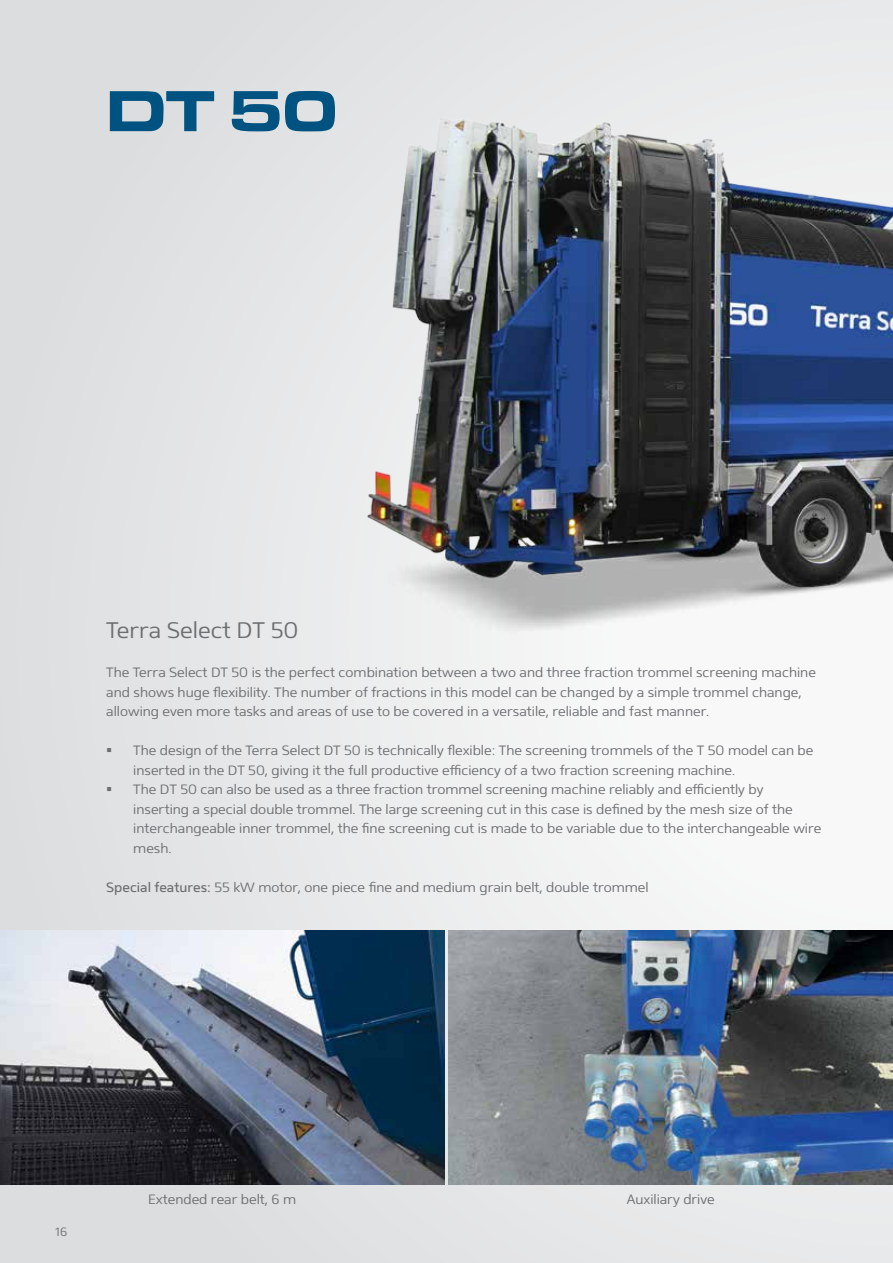
<style>
.page{position:relative;width:893px;height:1263px;background:#fff}
.page>*{position:absolute;margin:0;border:0;box-sizing:border-box;transform-origin:0 0}
.t1{font:700 expanded 60px "Eurostile MN";color:#005381}
.t2{font:300 22.5px "Mentone";color:#6d6e71}
.t3{font:300 13.5px/19.5px "Mentone";color:#6d6e71}
.t4{font:300 12px "Mentone";color:#6d6e71}
.s1{font-weight:400}
</style>
<div class="page">
<div style="left:0;top:0;width:893px;height:1263px;background:linear-gradient(to right,#dcdddf,#f3f3f4)"></div>
<img style="left:310px;top:106px;width:583px;height:600px">
<img style="left:0;top:931px;width:444px;height:253px">
<img style="left:449px;top:931px;width:444px;height:253px">
<svg style="left:107px;top:748px;width:4px;height:4px"></svg>
<svg style="left:107px;top:787px;width:4px;height:4px"></svg>
<h1 class="t1" style="left:106px;top:77px;width:232px">DT 50</h1>
<h2 class="t2" style="left:106px;top:617px;width:194px">Terra Select DT 50</h2>
<p class="t3" style="left:106px;top:663px;width:711px">The Terra Select DT 50 is the perfect combination between a two and three fraction trommel screening machine and shows huge flexibility. The number of fractions in this model can be changed by a simple trommel change, allowing even more tasks and areas of use to be covered in a versatile, reliable and fast manner.</p>
<p class="t3" style="left:133px;top:741px;width:690px">The design of the Terra Select DT 50 is technically flexible: The screening trommels of the T 50 model can be inserted in the DT 50, giving it the full productive efficiency of a two fraction screening machine.<br>The DT 50 can also be used as a three fraction trommel screening machine reliably and efficiently by inserting a special double trommel. The large screening cut in this case is defined by the mesh size of the interchangeable inner trommel, the fine screening cut is made to be variable due to the interchangeable wire mesh.</p>
<p class="t3" style="left:106px;top:877px;width:544px"><span class="s1">Special features:</span> 55 kW motor, one piece fine and medium grain belt, double trommel</p>
<p class="t4" style="left:55px;top:1224px;width:13px">16</p>
<p class="t3" style="left:148px;top:1189px;width:150px">Extended rear belt, 6 m</p>
<p class="t3" style="left:627px;top:1189px;width:89px">Auxiliary drive</p>
</div>
